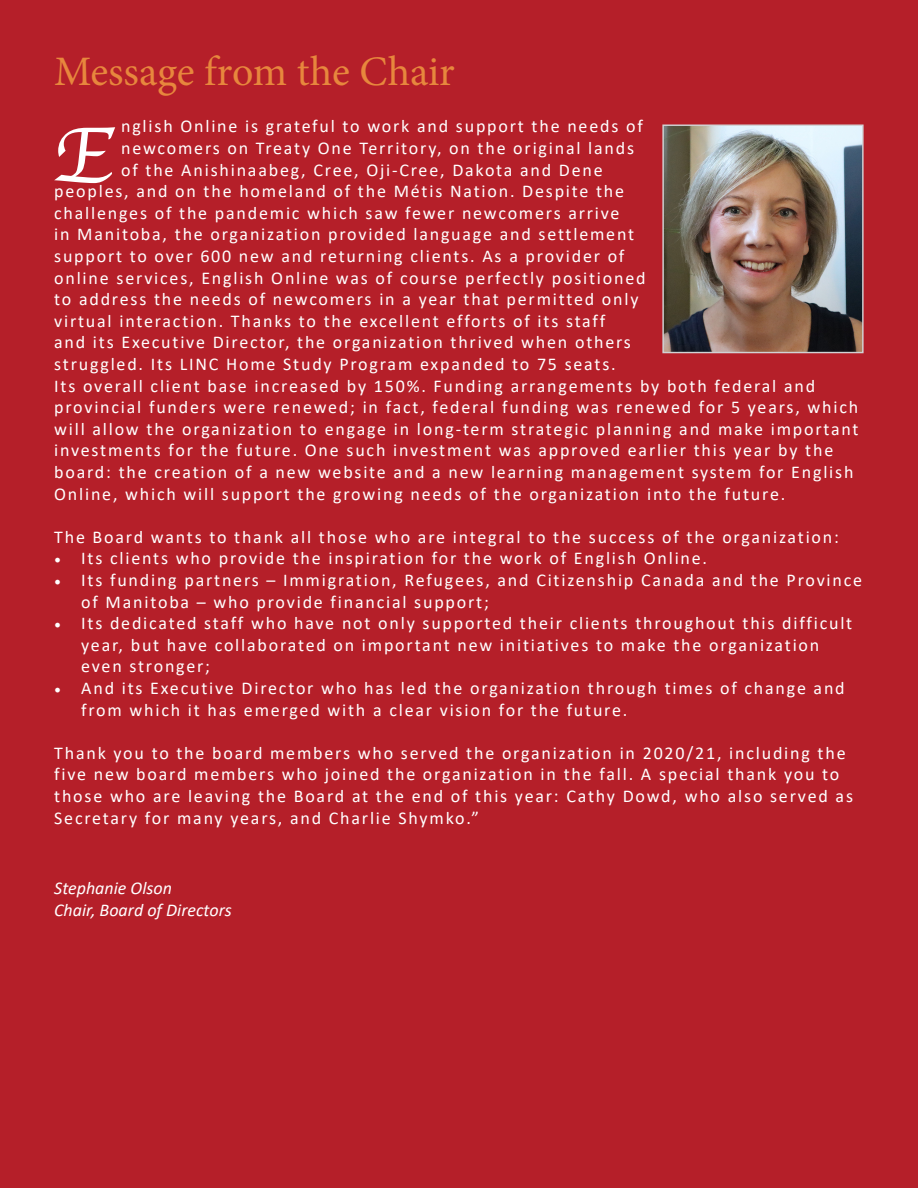
<style>
.page{position:relative;width:918px;height:1188px;background:#b51f29}
.page>*{position:absolute;margin:0;border:0;box-sizing:border-box;transform-origin:0 0}
.t1{font:81.9px "Apple Chancery";color:#fff}
.t2{font:42px "Minion Pro";letter-spacing:-.005em;color:#e7873d}
.t3{font:18px/21.6px "Calibri";letter-spacing:.1em;color:#fff}
.t4{font:italic 18px "Calibri";color:#fff}
.s1{font-family:"Minion Pro"}
</style>
<div class="page">
<img style="left:664px;top:126px;width:198px;height:225px">
<div style="left:662px;top:124px;width:202px;height:229px;border:1px solid #d1d2d4"></div>
<p class="t2" style="left:54px;top:43px;width:402px">Message from the Chair</p>
<p class="t1" style="left:53px;top:90px;width:61px">E</p>
<p class="t3" style="left:121px;top:115px;width:523px">nglish Online is grateful to work and support the needs of</p>
<p class="t3" style="left:121px;top:137px;width:515px">newcomers on Treaty One Territory, on the original lands</p>
<p class="t3" style="left:121px;top:158px;width:483px">of the Anishinaabeg, Cree, Oji-Cree, Dakota and Dene</p>
<p class="t3" style="left:54px;top:180px;width:571px">peoples, and on the homeland of the Métis Nation. Despite the</p>
<p class="t3" style="left:54px;top:201px;width:567px">challenges of the pandemic which saw fewer newcomers arrive</p>
<p class="t3" style="left:54px;top:223px;width:581px">in Manitoba, the organization provided language and settlement</p>
<p class="t3" style="left:54px;top:245px;width:572px">support to over 600 new and returning clients. As a provider of</p>
<p class="t3" style="left:54px;top:266px;width:593px">online services, English Online was of course perfectly positioned</p>
<p class="t3" style="left:54px;top:288px;width:586px">to address the needs of newcomers in a year that permitted only</p>
<p class="t3" style="left:54px;top:309px;width:553px">virtual interaction. Thanks to the excellent efforts of its staff</p>
<p class="t3" style="left:54px;top:331px;width:578px">and its Executive Director, the organization thrived when others</p>
<p class="t3" style="left:54px;top:353px;width:563px">struggled. Its LINC Home Study Program expanded to 75 seats.</p>
<p class="t3" style="left:54px;top:374px;width:762px">Its overall client base increased by 150%. Funding arrangements by both federal and</p>
<p class="t3" style="left:54px;top:396px;width:806px">provincial funders were renewed; in fact, federal funding was renewed for 5 years, which</p>
<p class="t3" style="left:54px;top:417px;width:806px">will allow the organization to engage in long-term strategic planning and make important</p>
<p class="t3" style="left:54px;top:439px;width:781px">investments for the future. One such investment was approved earlier this year by the</p>
<p class="t3" style="left:54px;top:461px;width:801px">board: the creation of a new website and a new learning management system for English</p>
<p class="t3" style="left:54px;top:482px;width:733px">Online, which will support the growing needs of the organization into the future.</p>
<p class="t3" style="left:54px;top:525px;width:786px">The Board wants to thank all those who are integral to the success of the organization:</p>
<p class="t3" style="left:54px;top:547px;width:654px"><span class="s1">•</span> Its clients who provide the inspiration for the work of English Online.</p>
<p class="t3" style="left:81px;top:569px;width:782px;text-indent:-27px"><span class="s1">•</span> Its funding partners – Immigration, Refugees, and Citizenship Canada and the Province of Manitoba – who provide financial support;</p>
<p class="t3" style="left:81px;top:612px;width:773px;text-indent:-27px"><span class="s1">•</span> Its dedicated staff who have not only supported their clients throughout this difficult year, but have collaborated on important new initiatives to make the organization even stronger;</p>
<p class="t3" style="left:81px;top:677px;width:765px;text-indent:-27px"><span class="s1">•</span> And its Executive Director who has led the organization through times of change and from which it has emerged with a clear vision for the future.</p>
<p class="t3" style="left:54px;top:741px;width:800px">Thank you to the board members who served the organization in 2020/21, including the five new board members who joined the organization in the fall. A special thank you to those who are leaving the Board at the end of this year: Cathy Dowd, who also served as Secretary for many years, and Charlie Shymko.”</p>
<p class="t4" style="left:54px;top:876px;width:119px">Stephanie Olson</p>
<p class="t4" style="left:54px;top:897px;width:179px">Chair, Board of Directors</p>
</div>
